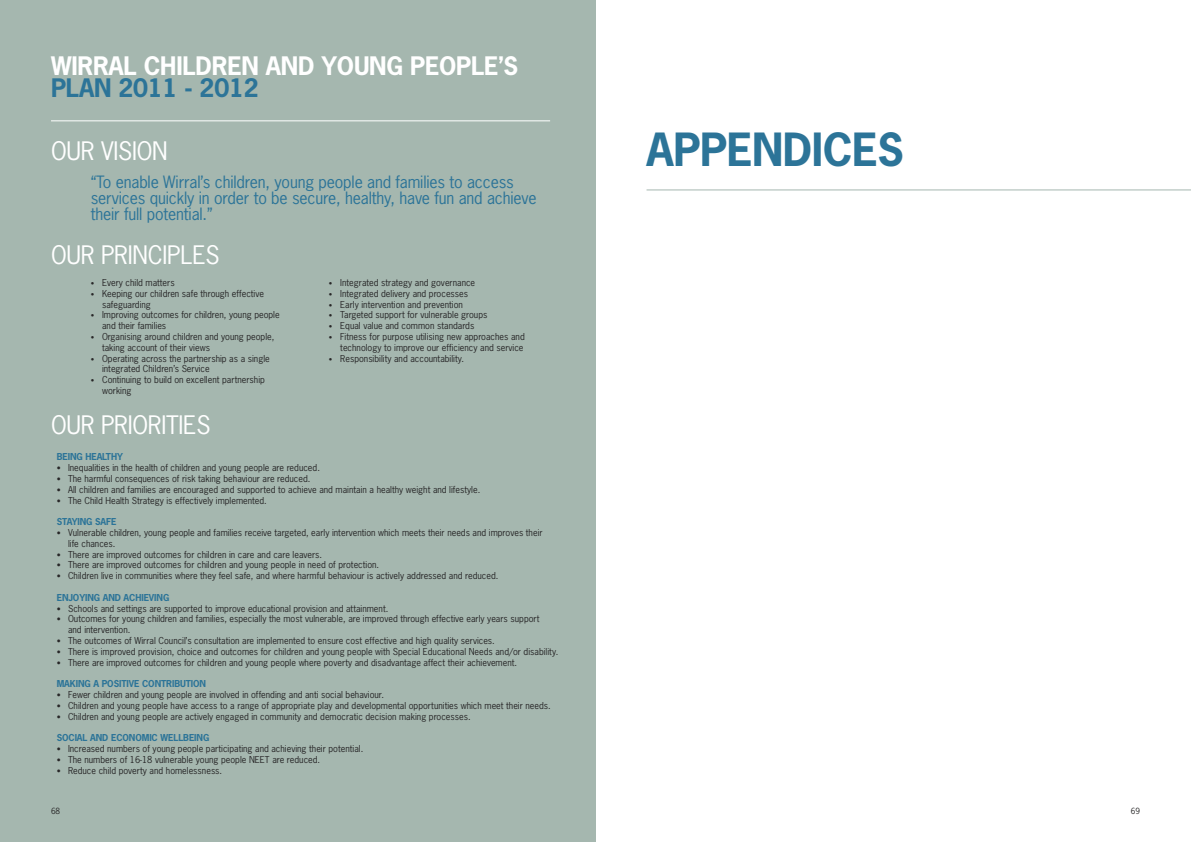
<style>
.page{position:relative;width:1191px;height:842px;background:#fff}
.page>*{position:absolute;margin:0;border:0;box-sizing:border-box;transform-origin:0 0}
.t1{font:700 43px "News Gothic Std";letter-spacing:-.01em;color:#2c7498}
.t2{font:24px "News Gothic Std";letter-spacing:-.01em;color:#fff}
.t3{font:700 24px "News Gothic Std";letter-spacing:-.01em;color:#fff}
.t4{font:700 24px "News Gothic Std";letter-spacing:-.01em;color:#2c7498}
.t5{font:16px/16px "News Gothic Std";letter-spacing:-.01em;color:#2c7498}
.t6{font:9px/10.8px "News Gothic Std";color:#272627}
.t7{font:700 9px "News Gothic Std";letter-spacing:-.01em;color:#2c7498}
.t8{font:8px "News Gothic Std";color:#272627}
.s1{font-size:7px}
.s2{font-size:8px}
</style>
<div class="page">
<div style="left:0;top:0;width:595px;height:842px;background:#a5b7af"></div>
<hr style="left:51px;top:120px;width:499px;height:1px;background:#fff">
<hr style="left:646px;top:189px;width:545px;height:1px;background:#a5b7af">
<h2 class="t3" style="left:51px;top:53px;width:469px">WIRRAL CHILDREN AND YOUNG PEOPLE’S</h2>
<h2 class="t4" style="left:51px;top:75px;width:209px">PLAN 2011 - 2012</h2>
<h2 class="t2" style="left:51px;top:138px;width:118px">OUR VISION</h2>
<h3 class="t5" style="left:91px;top:175px;width:447px">“To enable Wirral’s children, young people and families to access services quickly in order to be secure, healthy, have fun and achieve their full potential.”</h3>
<h2 class="t2" style="left:51px;top:241px;width:170px">OUR PRINCIPLES</h2>
<p class="t6" style="left:91px;top:277px;width:85px"><span class="s1">•</span> Every child matters</p>
<p class="t6" style="left:102px;top:288px;width:163px;text-indent:-11px"><span class="s1">•</span> Keeping our children safe through effective safeguarding</p>
<p class="t6" style="left:102px;top:310px;width:179px;text-indent:-11px"><span class="s1">•</span> Improving outcomes for children, young people and their families</p>
<p class="t6" style="left:102px;top:331px;width:174px;text-indent:-11px"><span class="s1">•</span> Organising around children and young people, taking account of their views</p>
<p class="t6" style="left:102px;top:353px;width:169px;text-indent:-11px"><span class="s1">•</span> Operating across the partnership as a single integrated Children’s Service</p>
<p class="t6" style="left:102px;top:375px;width:164px;text-indent:-11px"><span class="s1">•</span> Continuing to build on excellent partnership working</p>
<h2 class="t2" style="left:51px;top:412px;width:161px">OUR PRIORITIES</h2>
<p class="t6" style="left:329px;top:277px;width:148px"><span class="s1">•</span> Integrated strategy and governance</p>
<p class="t6" style="left:329px;top:288px;width:141px"><span class="s1">•</span> Integrated delivery and processes</p>
<p class="t6" style="left:329px;top:299px;width:136px"><span class="s1">•</span> Early intervention and prevention</p>
<p class="t6" style="left:329px;top:310px;width:160px"><span class="s1">•</span> Targeted support for vulnerable groups</p>
<p class="t6" style="left:329px;top:321px;width:147px"><span class="s1">•</span> Equal value and common standards</p>
<p class="t6" style="left:329px;top:331px;width:197px;text-align:right"><span class="s1">•</span> Fitness for purpose utilising new approaches and technology to improve our efficiency and service</p>
<p class="t6" style="left:329px;top:353px;width:137px"><span class="s1">•</span> Responsibility and accountability.</p>
<p class="t7" style="left:57px;top:452px;width:68px">BEING HEALTHY</p>
<p class="t6" style="left:57px;top:463px;width:265px"><span class="s2">•</span> Inequalities in the health of children and young people are reduced.</p>
<p class="t6" style="left:57px;top:473px;width:255px"><span class="s2">•</span> The harmful consequences of risk taking behaviour are reduced.</p>
<p class="t6" style="left:57px;top:484px;width:425px"><span class="s2">•</span> All children and families are encouraged and supported to achieve and maintain a healthy weight and lifestyle.</p>
<p class="t6" style="left:57px;top:495px;width:212px"><span class="s2">•</span> The Child Health Strategy is effectively implemented.</p>
<p class="t7" style="left:57px;top:517px;width:61px">STAYING SAFE</p>
<p class="t6" style="left:68px;top:527px;width:476px;text-indent:-11px"><span class="s2">•</span> Vulnerable children, young people and families receive targeted, early intervention which meets their needs and improves their life chances.</p>
<p class="t6" style="left:57px;top:549px;width:267px"><span class="s2">•</span> There are improved outcomes for children in care and care leavers.</p>
<p class="t6" style="left:57px;top:560px;width:324px"><span class="s2">•</span> There are improved outcomes for children and young people in need of protection.</p>
<p class="t6" style="left:57px;top:571px;width:443px"><span class="s2">•</span> Children live in communities where they feel safe, and where harmful behaviour is actively addressed and reduced.</p>
<p class="t7" style="left:57px;top:592px;width:114px">ENJOYING AND ACHIEVING</p>
<p class="t6" style="left:57px;top:603px;width:333px"><span class="s2">•</span> Schools and settings are supported to improve educational provision and attainment.</p>
<p class="t6" style="left:68px;top:614px;width:473px;text-indent:-11px"><span class="s2">•</span> Outcomes for young children and families, especially the most vulnerable, are improved through effective early years support and intervention.</p>
<p class="t6" style="left:57px;top:635px;width:440px"><span class="s2">•</span> The outcomes of Wirral Council’s consultation are implemented to ensure cost effective and high quality services.</p>
<p class="t6" style="left:57px;top:646px;width:503px"><span class="s2">•</span> There is improved provision, choice and outcomes for children and young people with Special Educational Needs and/or disability.</p>
<p class="t6" style="left:57px;top:657px;width:462px"><span class="s2">•</span> There are improved outcomes for children and young people where poverty and disadvantage affect their achievement.</p>
<p class="t7" style="left:57px;top:679px;width:151px">MAKING A POSITIVE CONTRIBUTION</p>
<p class="t6" style="left:57px;top:689px;width:329px"><span class="s2">•</span> Fewer children and young people are involved in offending and anti social behaviour.</p>
<p class="t6" style="left:57px;top:700px;width:495px"><span class="s2">•</span> Children and young people have access to a range of appropriate play and developmental opportunities which meet their needs.</p>
<p class="t6" style="left:57px;top:711px;width:415px"><span class="s2">•</span> Children and young people are actively engaged in community and democratic decision making processes.</p>
<p class="t7" style="left:57px;top:733px;width:154px">SOCIAL AND ECONOMIC WELLBEING</p>
<p class="t6" style="left:57px;top:743px;width:308px"><span class="s2">•</span> Increased numbers of young people participating and achieving their potential.</p>
<p class="t6" style="left:57px;top:754px;width:265px"><span class="s2">•</span> The numbers of 16-18 vulnerable young people NEET are reduced.</p>
<p class="t6" style="left:57px;top:765px;width:167px"><span class="s2">•</span> Reduce child poverty and homelessness.</p>
<h1 class="t1" style="left:646px;top:126px;width:259px">APPENDICES</h1>
<p class="t8" style="left:51px;top:807px;width:11px">68</p>
<p class="t8" style="left:1130px;top:807px;width:11px">69</p>
</div>
